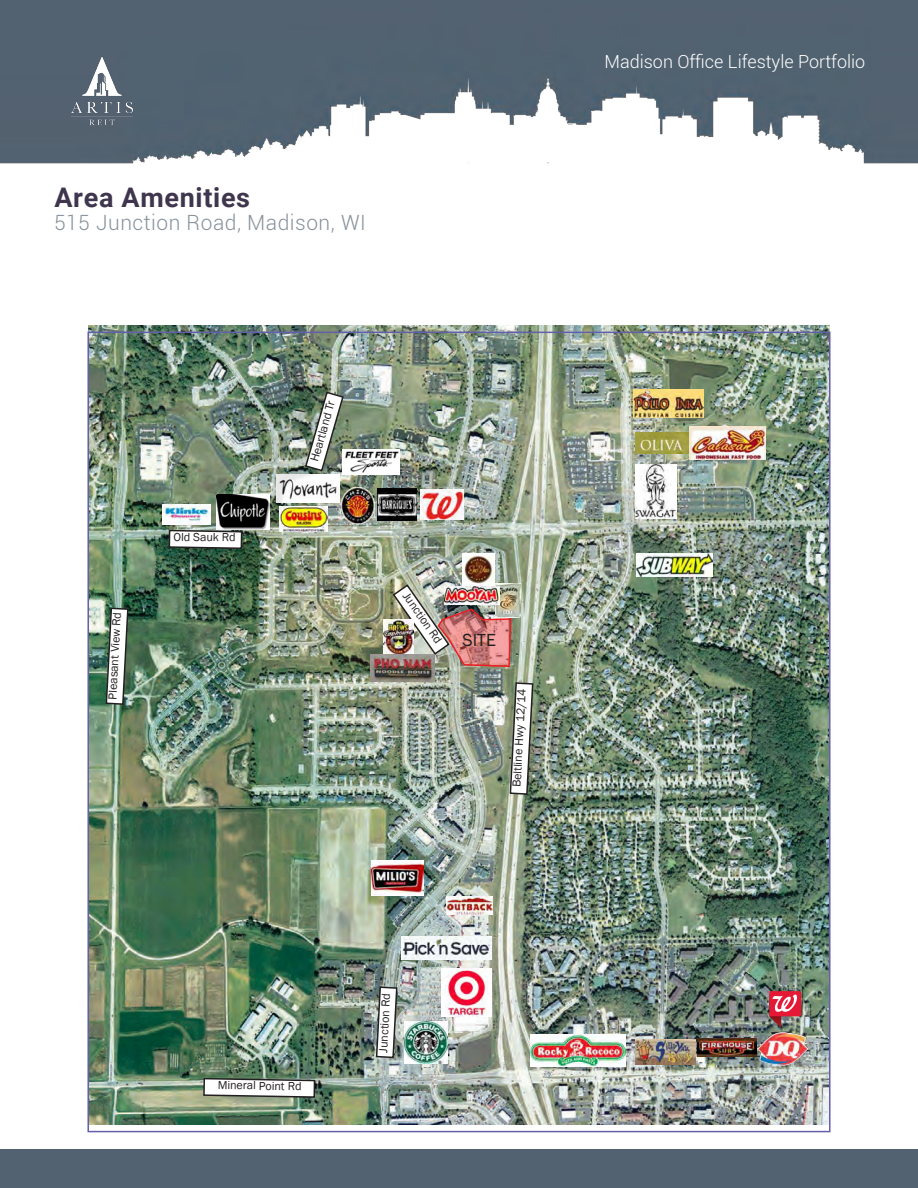
<style>
.page{position:relative;width:918px;height:1188px;background:#fff}
.page>*{position:absolute;margin:0;border:0;box-sizing:border-box;transform-origin:0 0}
.sub{font:700 27px "Roboto";letter-spacing:.025em;color:#3f364d}
.sub-2{font:300 21px "Roboto";letter-spacing:.025em;color:#87919b}
.t1{font:300 18px "Roboto";color:#fff}
.t2{font:18px "Franklin Gothic";color:#231f20}
.t3{font:12px "Franklin Gothic";color:#231f20}
</style>
<div class="page">
<div style="left:0;top:1149px;width:918px;height:39px;background:#536270"></div>
<img style="left:0;top:0;width:918px;height:164px">
<img style="left:68px;top:54px;width:68px;height:73px">
<img style="left:88px;top:325px;width:742px;height:799px">
<svg style="left:304px;top:391px;width:41px;height:81px"></svg>
<svg style="left:509px;top:682px;width:25px;height:114px"></svg>
<svg style="left:105px;top:607px;width:24px;height:99px"></svg>
<svg style="left:202px;top:1077px;width:114px;height:22px"></svg>
<svg style="left:168px;top:529px;width:75px;height:21px"></svg>
<img style="left:335px;top:486px;width:44px;height:40px">
<img style="left:377px;top:489px;width:40px;height:31px">
<img style="left:280px;top:506px;width:48px;height:26px">
<img style="left:217px;top:495px;width:53px;height:35px">
<img style="left:404px;top:1021px;width:44px;height:43px">
<img style="left:636px;top:554px;width:77px;height:22px">
<img style="left:635px;top:465px;width:41px;height:54px">
<img style="left:372px;top:861px;width:52px;height:35px">
<img style="left:634px;top:390px;width:69px;height:27px">
<img style="left:530px;top:1035px;width:95px;height:31px">
<img style="left:442px;top:968px;width:49px;height:48px">
<svg style="left:375px;top:986px;width:23px;height:73px"></svg>
<img style="left:462px;top:554px;width:32px;height:29px">
<img style="left:512px;top:583px;width:9px;height:35px">
<img style="left:392px;top:583px;width:120px;height:85px">
<img style="left:635px;top:432px;width:54px;height:22px">
<img style="left:689px;top:426px;width:76px;height:34px">
<img style="left:446px;top:896px;width:47px;height:19px">
<img style="left:635px;top:1039px;width:60px;height:25px">
<img style="left:755px;top:1030px;width:54px;height:38px">
<img style="left:383px;top:620px;width:31px;height:34px">
<img style="left:277px;top:475px;width:62px;height:27px">
<img style="left:698px;top:1039px;width:59px;height:18px">
<svg style="left:770px;top:991px;width:35px;height:37px"></svg>
<img style="left:343px;top:449px;width:56px;height:26px">
<img style="left:163px;top:504px;width:48px;height:21px">
<img style="left:370px;top:654px;width:64px;height:27px">
<img style="left:401px;top:937px;width:91px;height:23px">
<img style="left:444px;top:587px;width:55px;height:18px">
<img style="left:421px;top:490px;width:43px;height:29px">
<p class="sub" style="left:54px;top:178px;width:197px">Area Amenities</p>
<p class="sub-2" style="left:54px;top:208px;width:313px">515 Junction Road, Madison, WI</p>
<p class="t3" style="left:105px;top:699px;width:89px;rotate:-87deg">Pleasant View Rd</p>
<p class="t3" style="left:174px;top:529px;width:64px;rotate:1deg">Old Sauk Rd</p>
<p class="t3" style="left:307px;top:459px;width:64px;rotate:-74deg">Heartland Tr</p>
<p class="t3" style="left:412px;top:589px;width:61px;rotate:55deg">Junction Rd</p>
<p class="t2" style="left:463px;top:629px;width:35px">SITE</p>
<p class="t3" style="left:509px;top:787px;width:100px;rotate:-87deg">Beltline Hwy 12/14</p>
<h3 class="t1" style="left:604px;top:49px;width:262px">Madison Office Lifestyle Portfolio</h3>
<p class="t3" style="left:218px;top:1077px;width:85px;rotate:1deg">Mineral Point Rd</p>
<p class="t3" style="left:376px;top:1052px;width:61px;rotate:-87deg">Junction Rd</p>
</div>
